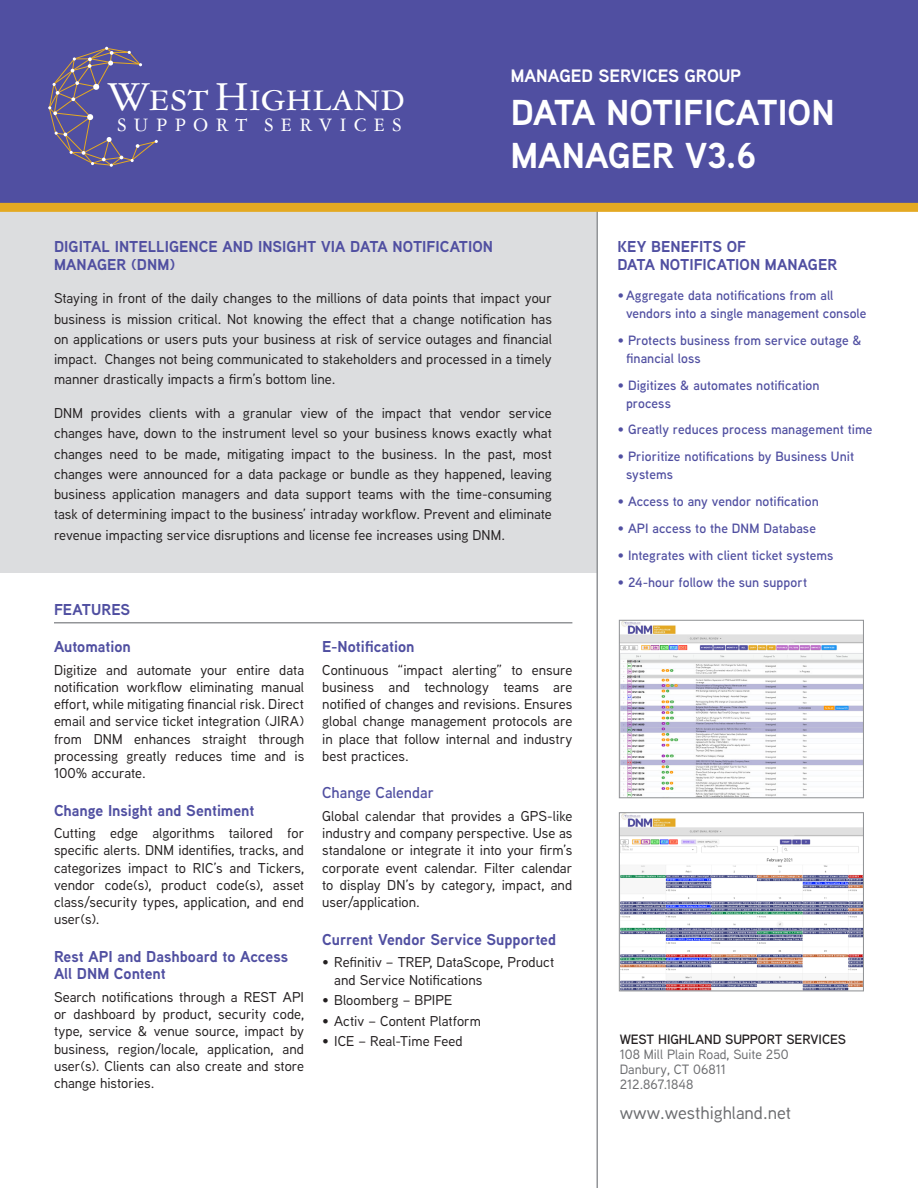
<style>
.page{position:relative;width:918px;height:1188px;background:#fff}
.page>*{position:absolute;margin:0;border:0;box-sizing:border-box;transform-origin:0 0}
.t1{font:43.8px "Garamond Three SC";color:#fff}
.t2{font:700 36px/43.2px "Aaux Next";color:#fff}
.t3{font:20.25px "Garamond Three";letter-spacing:.37em;color:#fff}
.t4{font:700 18px "Aaux Next";color:#fff}
.t5{font:500 18px "Aaux Next";color:#6c6d70}
.Sub_1{font:700 15.75px/17.2px "Aaux Next";color:#504fa1}
.head_2{font:700 15.75px/17.2px "Aaux Next";letter-spacing:.005em;color:#504fa1}
.Sub_1-2{font:600 15.75px "Aaux Next";color:#504fa1}
.Sub_3{font:700 15.75px "Aaux Next";color:#504fa1}
.text_1{font:500 14.25px/17.2px "Aaux Next";color:#231f20;text-align:justify}
.Paragraph_Style_1{font:500 14.25px/17.2px "Aaux Next";color:#231f20}
.Bullets{font:600 13.5px/18px "Aaux Next";color:#504fa1}
.t6{font:500 13.5px "Aaux Next";color:#6c6d70}
.t7{font:600 13.5px "Aaux Next";color:#231f20}
</style>
<div class="page">
<div style="left:0;top:207px;width:597px;height:365px;background:#dcdddf"></div>
<div style="left:0;top:0;width:918px;height:207px;background:#504fa1"></div>
<svg style="left:48px;top:47px;width:110px;height:120px"></svg>
<hr style="left:596px;top:210px;width:2px;height:978px;background:#939598">
<div style="left:0;top:203px;width:918px;height:9px;background:#e4a922"></div>
<img style="left:621px;top:622px;width:241px;height:174px">
<div style="left:619px;top:620px;width:245px;height:178px;border:1px solid #939598"></div>
<img style="left:621px;top:814px;width:241px;height:175px">
<div style="left:619px;top:812px;width:245px;height:179px;border:1px solid #939598"></div>
<hr style="left:54px;top:622px;width:518px;height:2px;background:#939598">
<p class="t1" style="left:107px;top:74px;width:300px">WestHighland</p>
<p class="t3" style="left:117px;top:114px;width:286px">SUPPORT SERVICES</p>
<p class="t4" style="left:511px;top:63px;width:232px">MANAGED SERVICES GROUP</p>
<p class="t2" style="left:511px;top:90px;width:325px">DATA NOTIFICATION<br>MANAGER V3.6</p>
<p class="head_2" style="left:54px;top:238px;width:441px">DIGITAL INTELLIGENCE AND INSIGHT VIA DATA NOTIFICATION<br>MANAGER (DNM)</p>
<p class="text_1" style="left:54px;top:288px;width:499px;line-height:20.2px">Staying in front of the daily changes to the millions of data points that impact your business is mission critical. Not knowing the effect that a change notification has on applications or users puts your business at risk of service outages and financial impact. Changes not being communicated to stakeholders and processed in a timely manner drastically impacts a firm’s bottom line.</p>
<p class="text_1" style="left:54px;top:403px;width:499px;line-height:20.2px">DNM provides clients with a granular view of the impact that vendor service changes have, down to the instrument level so your business knows exactly what changes need to be made, mitigating impact to the business. In the past, most changes were announced for a data package or bundle as they happened, leaving business application managers and data support teams with the time-consuming task of determining impact to the business’ intraday workflow. Prevent and eliminate revenue impacting service disruptions and license fee increases using DNM.</p>
<p class="Sub_3" style="left:54px;top:599px;width:78px">FEATURES</p>
<p class="Sub_1" style="left:54px;top:637px;width:78px">Automation</p>
<p class="text_1" style="left:54px;top:660px;width:252px">Digitize and automate your entire data notification workflow eliminating manual effort, while mitigating financial risk. Direct email and service ticket integration (JIRA) from DNM enhances straight through processing greatly reduces time and is 100% accurate.</p>
<p class="Sub_1" style="left:54px;top:801px;width:202px">Change Insight and Sentiment</p>
<p class="text_1" style="left:54px;top:824px;width:252px">Cutting edge algorithms tailored for specific alerts. DNM identifies, tracks, and categorizes impact to RIC’s and Tickers, vendor code(s), product code(s), asset class/security types, application, and end user(s).</p>
<p class="Sub_1" style="left:54px;top:947px;width:236px">Rest API and Dashboard to Access<br>All DNM Content</p>
<p class="text_1" style="left:54px;top:988px;width:252px">Search notifications through a REST API or dashboard by product, security code, type, service &amp; venue source, impact by business, region/locale, application, and user(s). Clients can also create and store change histories.</p>
<p class="Sub_1" style="left:322px;top:637px;width:94px">E-Notification</p>
<p class="text_1" style="left:322px;top:660px;width:252px">Continuous “impact alerting” to ensure business and technology teams are notified of changes and revisions. Ensures global change management protocols are in place that follow internal and industry best practices.</p>
<p class="Sub_1-2" style="left:322px;top:782px;width:113px">Change Calendar</p>
<p class="text_1" style="left:322px;top:807px;width:252px">Global calendar that provides a GPS-like industry and company perspective. Use as standalone or integrate it into your firm’s corporate event calendar. Filter calendar to display DN’s by category, impact, and user/application.</p>
<p class="Sub_1" style="left:322px;top:930px;width:236px">Current Vendor Service Supported</p>
<p class="Paragraph_Style_1" style="left:334px;top:953px;width:222px;text-indent:-12px">• Refinitiv – TREP, DataScope, Product and Service Notifications</p>
<p class="Paragraph_Style_1" style="left:322px;top:991px;width:132px">• Bloomberg – BPIPE</p>
<p class="Paragraph_Style_1" style="left:322px;top:1012px;width:160px">• Activ – Content Platform</p>
<p class="Paragraph_Style_1" style="left:322px;top:1032px;width:142px">• ICE – Real-Time Feed</p>
<p class="head_2" style="left:617px;top:238px;width:222px">KEY BENEFITS OF<br>DATA NOTIFICATION MANAGER</p>
<p class="Bullets" style="left:626px;top:286px;width:242px;text-indent:-9px">•Aggregate data notifications from all vendors into a single management console</p>
<p class="Bullets" style="left:626px;top:331px;width:237px;text-indent:-9px">• Protects business from service outage &amp; financial loss</p>
<p class="Bullets" style="left:626px;top:375px;width:195px;text-indent:-9px">• Digitizes &amp; automates notification process</p>
<p class="Bullets" style="left:617px;top:420px;width:257px">• Greatly reduces process management time</p>
<p class="Bullets" style="left:626px;top:447px;width:230px;text-indent:-9px">• Prioritize notifications by Business Unit systems</p>
<p class="Bullets" style="left:617px;top:492px;width:203px">• Access to any vendor notification</p>
<p class="Bullets" style="left:617px;top:519px;width:200px">• API access to the DNM Database</p>
<p class="Bullets" style="left:617px;top:546px;width:218px">• Integrates with client ticket systems</p>
<p class="Bullets" style="left:617px;top:573px;width:191px">• 24-hour follow the sun support</p>
<p class="t7" style="left:620px;top:1030px;width:228px">WEST HIGHLAND SUPPORT SERVICES</p>
<p class="t6" style="left:620px;top:1045px;width:170px">108 Mill Plain Road, Suite 250</p>
<p class="t6" style="left:620px;top:1060px;width:108px">Danbury, CT 06811</p>
<p class="t6" style="left:620px;top:1075px;width:75px">212.867.1848</p>
<p class="t5" style="left:620px;top:1101px;width:173px">www.westhighland.net</p>
</div>
